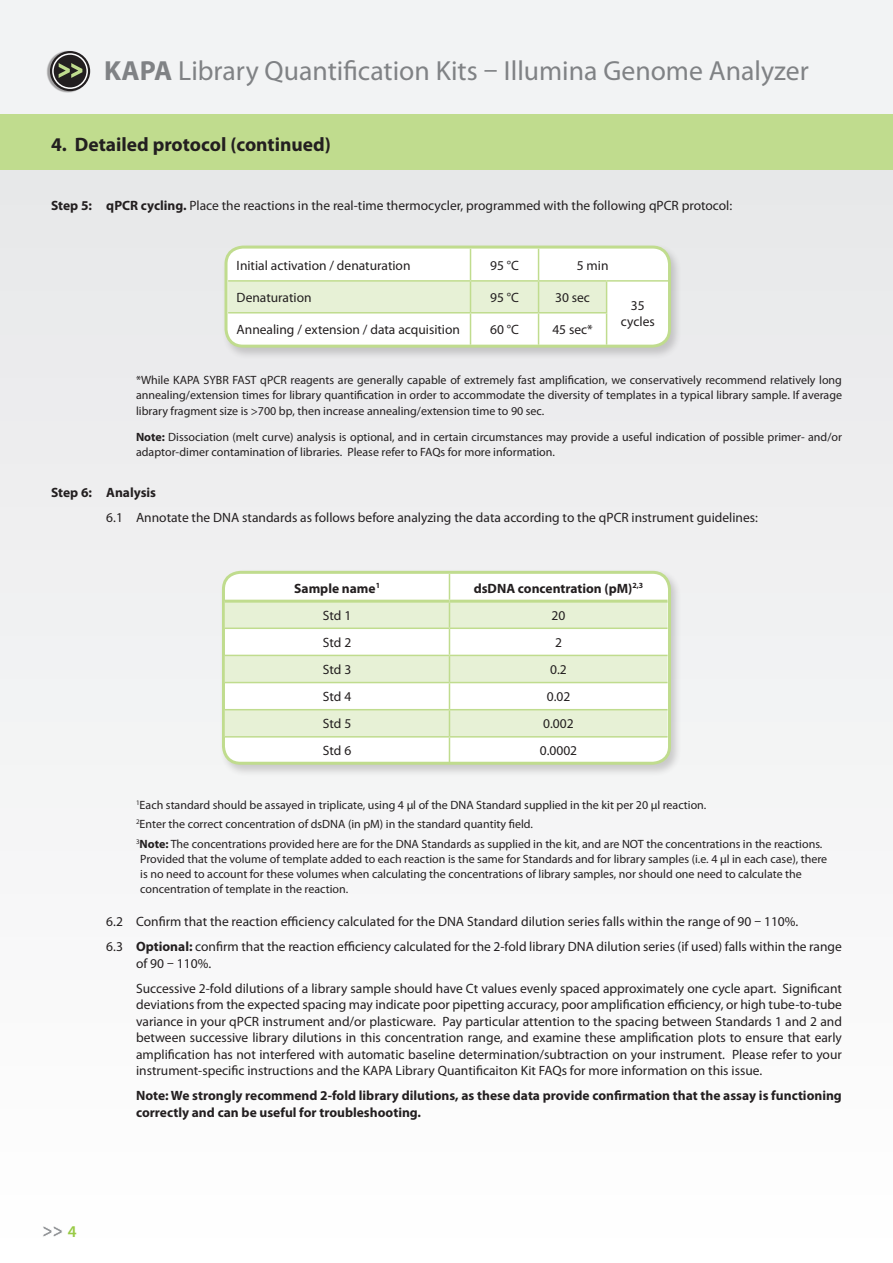
<style>
.page{position:relative;width:893px;height:1263px;background:#fff}
.page>*{position:absolute;margin:0;border:0;box-sizing:border-box;transform-origin:0 0}
.t1{font:27.75px "Myriad Pro";color:#808285}
.t2{font:700 19.5px "Myriad Pro";color:#231f20}
.t3{font:600 16.5px "Myriad Pro";color:#98ca45}
.t4{font:13.5px/16.5px "Myriad Pro";color:#231f20}
.t5{font:700 13.5px/16.5px "Myriad Pro";color:#231f20}
.t6{font:12px/15px "Myriad Pro";color:#231f20}
.s1{font-weight:700}
</style>
<div class="page">
<div style="left:0;top:0;width:893px;height:115px;background:#f2f3f4"></div>
<div style="left:47px;top:50px;width:42px;height:43px;background:#231f20;opacity:.4"></div>
<svg style="left:50px;top:51px;width:40px;height:40px"></svg>
<svg style="left:59px;top:63px;width:23px;height:15px"></svg>
<div style="left:52px;top:53px;width:36px;height:36px;border:2px solid #fff;border-radius:50%"></div>
<div style="left:0;top:166px;width:893px;height:1097px;background:#f4f5f5"></div>
<div style="left:0;top:115px;width:893px;height:55px;background:#c0dc8e"></div>
<div style="left:219px;top:569px;width:463px;height:208px;background:#231f20;opacity:.2"></div>
<div style="left:223px;top:572px;width:446px;height:191px;background:#fff;border-radius:17px"></div>
<div style="left:222px;top:571px;width:449px;height:194px;border:3px solid #c0dc8e;border-radius:17px"></div>
<svg style="left:225px;top:603px;width:442px;height:133px;fill:#e7f1d6"></svg>
<hr style="left:225px;top:627px;width:224px;height:2px;background:#c0dc8e">
<hr style="left:449px;top:627px;width:218px;height:2px;background:#c0dc8e">
<hr style="left:225px;top:655px;width:224px;height:1px;background:#c0dc8e">
<hr style="left:449px;top:655px;width:218px;height:1px;background:#c0dc8e">
<hr style="left:225px;top:682px;width:224px;height:1px;background:#c0dc8e">
<hr style="left:449px;top:682px;width:218px;height:1px;background:#c0dc8e">
<hr style="left:225px;top:709px;width:224px;height:1px;background:#c0dc8e">
<hr style="left:449px;top:709px;width:218px;height:1px;background:#c0dc8e">
<hr style="left:225px;top:736px;width:224px;height:1px;background:#c0dc8e">
<hr style="left:449px;top:736px;width:218px;height:1px;background:#c0dc8e">
<svg style="left:449px;top:574px;width:1px;height:190px"></svg>
<hr style="left:225px;top:600px;width:224px;height:3px;background:#c0dc8e">
<hr style="left:449px;top:600px;width:218px;height:3px;background:#c0dc8e">
<svg style="left:43px;top:1225px;width:19px;height:13px"></svg>
<div style="left:222px;top:244px;width:461px;height:116px;background:#231f20;opacity:.2"></div>
<div style="left:226px;top:247px;width:443px;height:99px;background:#fff;border-radius:17px"></div>
<div style="left:225px;top:246px;width:446px;height:102px;border:3px solid #c0dc8e;border-radius:17px"></div>
<div style="left:228px;top:282px;width:378px;height:30px;background:#e7f1d6"></div>
<hr style="left:470px;top:249px;width:1px;height:31px;background:#c0dc8e">
<hr style="left:538px;top:249px;width:1px;height:31px;background:#c0dc8e">
<hr style="left:228px;top:280px;width:242px;height:2px;background:#c0dc8e">
<hr style="left:470px;top:280px;width:69px;height:2px;background:#c0dc8e">
<hr style="left:470px;top:282px;width:1px;height:30px;background:#c0dc8e">
<hr style="left:539px;top:280px;width:68px;height:2px;background:#c0dc8e">
<hr style="left:538px;top:282px;width:1px;height:30px;background:#c0dc8e">
<hr style="left:607px;top:280px;width:62px;height:2px;background:#c0dc8e">
<hr style="left:606px;top:282px;width:1px;height:30px;background:#c0dc8e">
<hr style="left:228px;top:312px;width:242px;height:1px;background:#c0dc8e">
<hr style="left:470px;top:312px;width:69px;height:1px;background:#c0dc8e">
<hr style="left:470px;top:313px;width:1px;height:32px;background:#c0dc8e">
<hr style="left:539px;top:312px;width:68px;height:1px;background:#c0dc8e">
<hr style="left:538px;top:313px;width:1px;height:32px;background:#c0dc8e">
<hr style="left:606px;top:313px;width:1px;height:32px;background:#c0dc8e">
<h1 class="t1" style="left:104px;top:54px;width:706px"><span class="s1">KAPA</span> Library Quantification Kits – Illumina Genome Analyzer</h1>
<h2 class="t2" style="left:51px;top:131px;width:281px">4. Detailed protocol (continued)</h2>
<p class="t4" style="left:51px;top:197px;width:683px"><span class="s1">Step 5: qPCR cycling.</span> Place the reactions in the real-time thermocycler, programmed with the following qPCR protocol:</p>
<p class="t4" style="left:237px;top:257px;width:175px">Initial activation / denaturation</p>
<p class="t4" style="left:490px;top:257px;width:30px">95 °C</p>
<p class="t4" style="left:577px;top:257px;width:33px">5 min</p>
<p class="t4" style="left:237px;top:289px;width:76px">Denaturation</p>
<p class="t4" style="left:490px;top:289px;width:30px">95 °C</p>
<p class="t4" style="left:555px;top:289px;width:36px">30 sec</p>
<p class="t4" style="left:237px;top:321px;width:225px">Annealing / extension / data acquisition</p>
<p class="t4" style="left:490px;top:321px;width:30px">60 °C</p>
<p class="t4" style="left:552px;top:321px;width:42px">45 sec*</p>
<p class="t4" style="left:621px;top:297px;width:35px;text-align:center">35 cycles</p>
<p class="t6" style="left:136px;top:372px;width:707px">*While KAPA SYBR FAST qPCR reagents are generally capable of extremely fast amplification, we conservatively recommend relatively long annealing/extension times for library quantification in order to accommodate the diversity of templates in a typical library sample. If average</p>
<p class="t6" style="left:136px;top:398px;width:707px;line-height:25.7px">library fragment size is &gt;700 bp, then increase annealing/extension time to 90 sec.<br><span class="s1">Note:</span> Dissociation (melt curve) analysis is optional, and in certain circumstances may provide a useful indication of possible primer- and/or</p>
<p class="t6" style="left:136px;top:444px;width:420px">adaptor-dimer contamination of libraries. Please refer to FAQs for more information.</p>
<p class="t5" style="left:51px;top:484px;width:107px">Step 6: Analysis</p>
<p class="t4" style="left:106px;top:509px;width:653px">6.1 Annotate the DNA standards as follows before analyzing the data according to the qPCR instrument guidelines:</p>
<p class="t5" style="left:294px;top:579px;width:87px">Sample name<sup>1</sup></p>
<p class="t5" style="left:474px;top:579px;width:171px">dsDNA concentration (pM)<sup>2,3</sup></p>
<p class="t4" style="left:323px;top:607px;width:30px">Std 1</p>
<p class="t4" style="left:552px;top:607px;width:15px">20</p>
<p class="t4" style="left:323px;top:634px;width:30px">Std 2</p>
<p class="t4" style="left:555px;top:634px;width:8px">2</p>
<p class="t4" style="left:323px;top:661px;width:30px">Std 3</p>
<p class="t4" style="left:550px;top:661px;width:18px">0.2</p>
<p class="t4" style="left:323px;top:688px;width:30px">Std 4</p>
<p class="t4" style="left:547px;top:688px;width:25px">0.02</p>
<p class="t4" style="left:323px;top:715px;width:30px">Std 5</p>
<p class="t4" style="left:543px;top:715px;width:32px">0.002</p>
<p class="t4" style="left:323px;top:742px;width:30px">Std 6</p>
<p class="t4" style="left:540px;top:742px;width:39px">0.0002</p>
<p class="t6" style="left:136px;top:795px;width:688px;line-height:19.4px"><sup>1</sup>Each standard should be assayed in triplicate, using 4 µl of the DNA Standard supplied in the kit per 20 µl reaction.<br><sup>2</sup>Enter the correct concentration of dsDNA (in pM) in the standard quantity field.<br><sup>3</sup><span class="s1">Note:</span> The concentrations provided here are for the DNA Standards as supplied in the kit, and are NOT the concentrations in the reactions.</p>
<p class="t6" style="left:140px;top:851px;width:688px">Provided that the volume of template added to each reaction is the same for Standards and for library samples (i.e. 4 µl in each case), there is no need to account for these volumes when calculating the concentrations of library samples, nor should one need to calculate the concentration of template in the reaction.</p>
<p class="t4" style="left:106px;top:909px;width:737px;line-height:25px">6.2 Confirm that the reaction efficiency calculated for the DNA Standard dilution series falls within the range of 90 – 110%.<br>6.3 <span class="s1">Optional:</span> confirm that the reaction efficiency calculated for the 2-fold library DNA dilution series (if used) falls within the range</p>
<p class="t4" style="left:136px;top:950px;width:707px;line-height:25px">of 90 – 110%.<br>Successive 2-fold dilutions of a library sample should have Ct values evenly spaced approximately one cycle apart. Significant</p>
<p class="t4" style="left:136px;top:996px;width:707px;text-align:justify">deviations from the expected spacing may indicate poor pipetting accuracy, poor amplification efficiency, or high tube-to-tube variance in your qPCR instrument and/or plasticware. Pay particular attention to the spacing between Standards 1 and 2 and between successive library dilutions in this concentration range, and examine these amplification plots to ensure that early amplification has not interfered with automatic baseline determination/subtraction on your instrument. Please refer to your instrument-specific instructions and the KAPA Library Quantificaiton Kit FAQs for more information on this issue.</p>
<p class="t5" style="left:136px;top:1087px;width:707px">Note: We strongly recommend 2-fold library dilutions, as these data provide confirmation that the assay is functioning correctly and can be useful for troubleshooting.</p>
<p class="t3" style="left:68px;top:1221px;width:18px">44</p>
</div>
